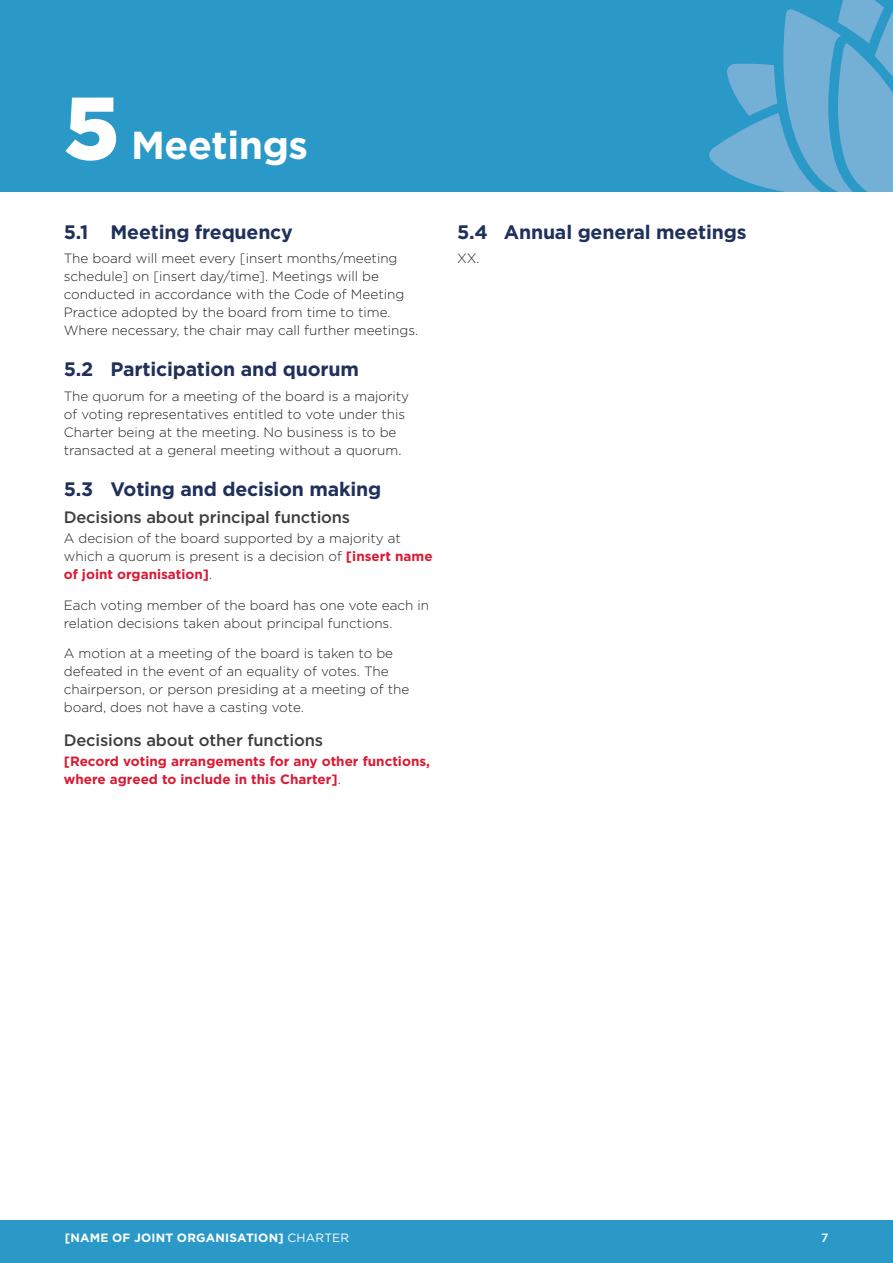
<style>
.page{position:relative;width:893px;height:1263px;background:#fff}
.page>*{position:absolute;margin:0;border:0;box-sizing:border-box;transform-origin:0 0}
.t1{font:900 88.5px "Gotham";color:#fff}
.t2{font:700 39px "Gotham";letter-spacing:-.01em;color:#fff}
.t3{font:700 19.5px "Gotham";letter-spacing:-.01em;color:#1f305b}
.t4{font:500 16.5px "Gotham";letter-spacing:-.01em;color:#3e3e3f}
.Main_body_text{font:300 13.5px/18px "Gotham";color:#231f20}
.Main_body_text-2{font:700 13.5px/18px "Gotham";color:#d91a33}
.t5{font:700 12px "Gotham";letter-spacing:.02em;color:#fff}
.t6{font:500 12px "Gotham";color:#fff}
.s1{font-weight:700;color:#d91a33}
.s2{font-weight:300;color:#231f20}
.s3{font-weight:400}
</style>
<div class="page">
<div style="left:0;top:1220px;width:893px;height:43px;background:#2b99c7"></div>
<div style="left:0;top:0;width:893px;height:191px;background:#2b99c7"></div>
<svg style="left:709px;top:0;width:184px;height:191px"></svg>
<h2 class="t1" style="left:64px;top:77px;width:57px">5</h2>
<h2 class="t2" style="left:131px;top:120px;width:179px">Meetings</h2>
<h2 class="t3" style="left:64px;top:219px;width:231px">5.1 Meeting frequency</h2>
<p class="Main_body_text" style="left:64px;top:249px;width:356px">The board will meet every [insert months/meeting schedule] on [insert day/time]. Meetings will be conducted in accordance with the Code of Meeting Practice adopted by the board from time to time.<br>Where necessary, the chair may call further meetings.</p>
<h2 class="t3" style="left:64px;top:356px;width:297px">5.2 Participation and quorum</h2>
<p class="Main_body_text" style="left:64px;top:386px;width:347px">The quorum for a meeting of the board is a majority of voting representatives entitled to vote under this Charter being at the meeting. No business is to be transacted at a general meeting without a quorum.</p>
<h2 class="t3" style="left:64px;top:476px;width:319px">5.3 Voting and decision making</h2>
<h3 class="t4" style="left:64px;top:506px;width:288px">Decisions about principal functions</h3>
<p class="Main_body_text" style="left:64px;top:529px;width:370px">A decision of the board supported by a majority at which a quorum is present is a decision of <span class="s1">[insert name of joint organisation]</span>.</p>
<p class="Main_body_text" style="left:64px;top:595px;width:367px">Each voting member of the board has one vote each in relation decisions taken about principal functions.</p>
<p class="Main_body_text" style="left:64px;top:644px;width:347px">A motion at a meeting of the board is taken to be defeated in the event of an equality of votes. The chairperson, or person presiding at a meeting of the board, does not have a casting vote.</p>
<h3 class="t4" style="left:64px;top:729px;width:261px">Decisions about other functions</h3>
<p class="Main_body_text-2" style="left:64px;top:752px;width:368px">[Record voting arrangements for any other functions, where agreed to include in this Charter]<span class="s2">.</span></p>
<h2 class="t3" style="left:457px;top:219px;width:291px">5.4 Annual general meetings</h2>
<p class="Main_body_text" style="left:457px;top:249px;width:24px">XX.</p>
<p class="t5" style="left:65px;top:1229px;width:286px">[NAME OF JOINT ORGANISATION] <span class="s3">CHARTER</span></p>
<p class="t6" style="left:821px;top:1229px;width:9px">7</p>
</div>
